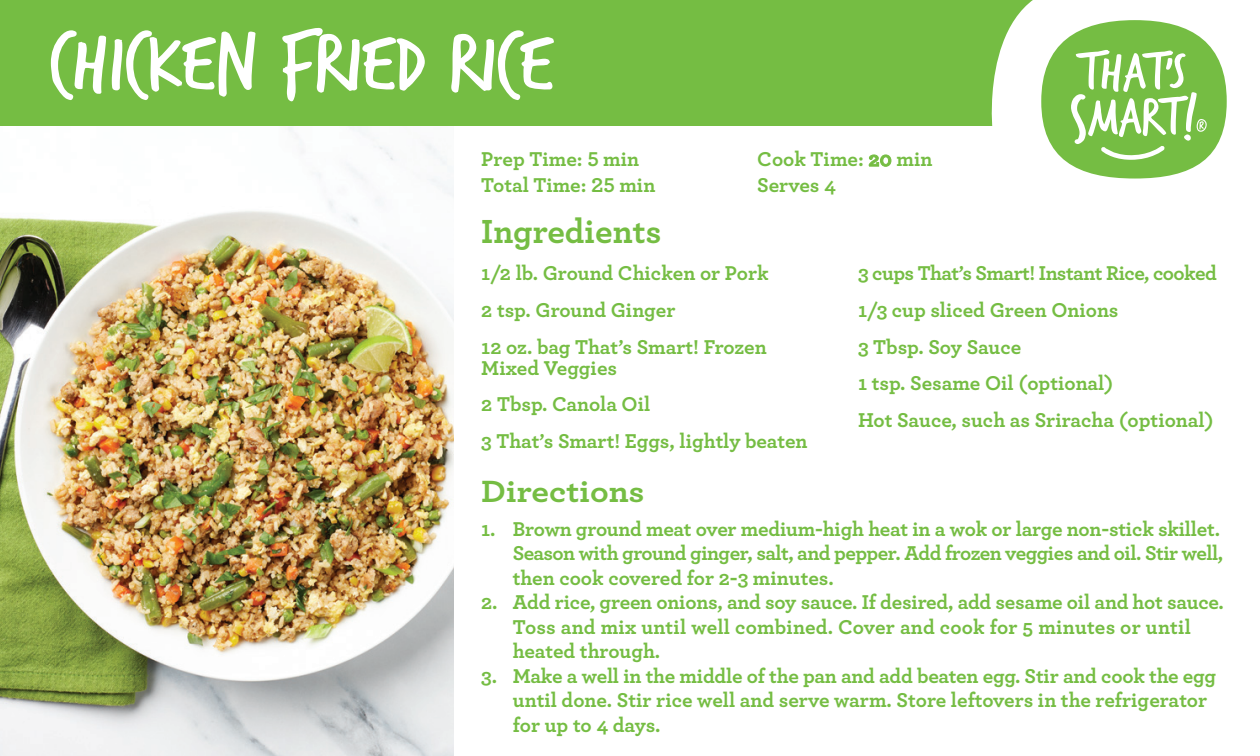
<style>
.page{position:relative;width:1260px;height:756px;background:#fff}
.page>*{position:absolute;margin:0;border:0;box-sizing:border-box;transform-origin:0 0}
.t1{font:87.5px "Trash Hand";color:#fff}
.t2{font:700 35px "Archer";color:#75bd43}
.t3{font:700 32.2px "Archer";color:#75bd43;scale:1.09 1}
.t4{font:700 21px/36.8px "Archer";letter-spacing:-.005em;color:#75bd43}
</style>
<div class="page">
<img style="left:0;top:126px;width:454px;height:630px">
<div style="left:0;top:0;width:1177px;height:126px;background:#75bd43"></div>
<div style="left:1041px;top:20px;width:186px;height:159px;background:#75bd43;border-radius:50%"></div>
<svg style="left:1071px;top:50px;width:136px;height:110px"></svg>
<h1 class="t1" style="left:49px;top:20px;width:505px">CHICKEN FRIED RICE</h1>
<p class="t4" style="left:481px;top:139px;width:159px">Prep Time: 5 min</p>
<p class="t4" style="left:757px;top:139px;width:177px">Cook Time: 20 min</p>
<p class="t4" style="left:481px;top:165px;width:176px">Total Time: 25 min</p>
<p class="t4" style="left:757px;top:165px;width:80px">Serves 4</p>
<h2 class="t2" style="left:481px;top:204px;width:182px">Ingredients</h2>
<p class="t4" style="left:481px;top:253px;width:289px">1/2 lb. Ground Chicken or Pork<br>2 tsp. Ground Ginger<br>12 oz. bag That’s Smart! Frozen</p>
<p class="t4" style="left:481px;top:348px;width:328px">Mixed Veggies<br>2 Tbsp. Canola Oil<br>3 That’s Smart! Eggs, lightly beaten</p>
<h3 class="t3" style="left:481px;top:465px;width:151px">Directions</h3>
<p class="t4" style="left:858px;top:253px;width:360px">3 cups That’s Smart! Instant Rice, cooked<br>1/3 cup sliced Green Onions<br>3 Tbsp. Soy Sauce<br>1 tsp. Sesame Oil (optional)<br>Hot Sauce, such as Sriracha (optional)</p>
<p class="t4" style="left:513px;top:515px;width:712px;line-height:24.5px;text-indent:-32px">1. Brown ground meat over medium-high heat in a wok or large non-stick skillet.<br>Season with ground ginger, salt, and pepper. Add frozen veggies and oil. Stir well, then cook covered for 2-3 minutes.</p>
<p class="t4" style="left:513px;top:589px;width:713px;line-height:24.5px;text-indent:-32px">2. Add rice, green onions, and soy sauce. If desired, add sesame oil and hot sauce.<br>Toss and mix until well combined. Cover and cook for 5 minutes or until heated through.</p>
<p class="t4" style="left:513px;top:662px;width:705px;line-height:24.5px;text-indent:-32px">3. Make a well in the middle of the pan and add beaten egg. Stir and cook the egg until done. Stir rice well and serve warm. Store leftovers in the refrigerator for up to 4 days.</p>
</div>
